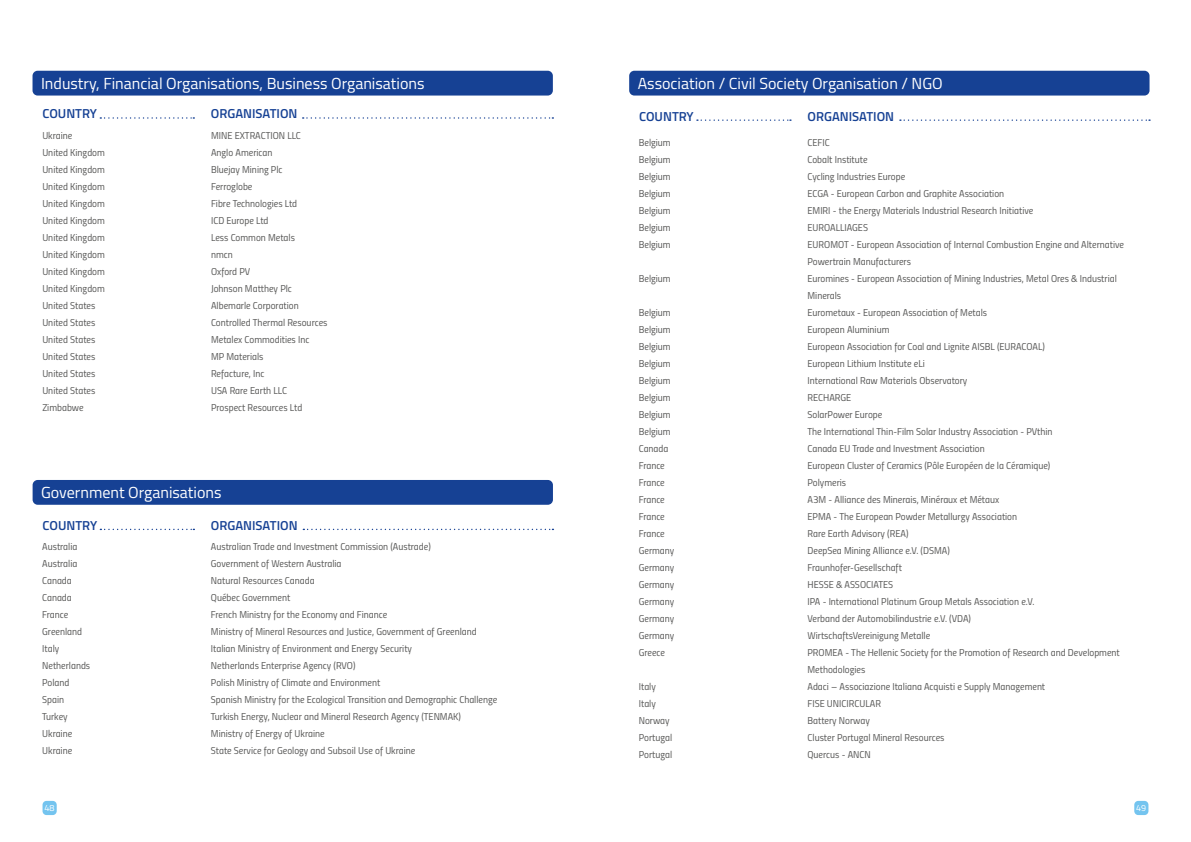
<style>
.page{position:relative;width:1191px;height:842px;background:#fff}
.page>*{position:absolute;margin:0;border:0;box-sizing:border-box;transform-origin:0 0}
.t1{font:16px "Titillium";color:#fff}
.t2{font:600 13px "Titillium";color:#164194}
.t3{font:10px/17px "Titillium Regular Upright";color:#575756}
.t4{font:9px "Titillium";color:#fff}
</style>
<div class="page">
<div style="left:629px;top:71px;width:520px;height:25px;background:#164194;border-radius:5px"></div>
<svg style="left:697px;top:119px;width:94px;height:2px"></svg>
<svg style="left:900px;top:119px;width:250px;height:2px"></svg>
<div style="left:33px;top:71px;width:520px;height:25px;background:#164194;border-radius:5px"></div>
<svg style="left:100px;top:117px;width:94px;height:2px"></svg>
<svg style="left:303px;top:117px;width:250px;height:2px"></svg>
<div style="left:33px;top:480px;width:520px;height:25px;background:#164194;border-radius:5px"></div>
<svg style="left:100px;top:529px;width:94px;height:1px"></svg>
<svg style="left:303px;top:529px;width:250px;height:1px"></svg>
<div style="left:43px;top:801px;width:14px;height:14px;background:#74c4ef;border-radius:4px"></div>
<div style="left:1134px;top:801px;width:14px;height:14px;background:#74c4ef;border-radius:4px"></div>
<h1 class="t1" style="left:41px;top:72px;width:385px">Industry, Financial Organisations, Business Organisations</h1>
<h1 class="t1" style="left:637px;top:72px;width:307px">Association / Civil Society Organisation / NGO</h1>
<h2 class="t2" style="left:42px;top:104px;width:56px">COUNTRY</h2>
<h2 class="t2" style="left:211px;top:104px;width:88px">ORGANISATION</h2>
<p class="t3" style="left:211px;top:127px;width:118px">MINE EXTRACTION LLC<br>Anglo American<br>Bluejay Mining Plc<br>Ferroglobe<br>Fibre Technologies Ltd<br>ICD Europe Ltd<br>Less Common Metals<br>nmcn<br>Oxford PV<br>Johnson Matthey Plc<br>Albemarle Corporation<br>Controlled Thermal Resources<br>Metalex Commodities Inc<br>MP Materials<br>Refacture, Inc<br>USA Rare Earth LLC<br>Prospect Resources Ltd</p>
<h2 class="t2" style="left:639px;top:106px;width:56px">COUNTRY</h2>
<h2 class="t2" style="left:807px;top:106px;width:88px">ORGANISATION</h2>
<p class="t3" style="left:42px;top:127px;width:64px">Ukraine<br>United Kingdom<br>United Kingdom<br>United Kingdom<br>United Kingdom<br>United Kingdom<br>United Kingdom<br>United Kingdom<br>United Kingdom<br>United Kingdom<br>United States<br>United States<br>United States<br>United States<br>United States<br>United States<br>Zimbabwe</p>
<p class="t3" style="left:639px;top:134px;width:33px;text-align:justify">Belgium Belgium Belgium Belgium Belgium Belgium Belgium</p>
<p class="t3" style="left:639px;top:270px;width:33px">Belgium</p>
<p class="t3" style="left:639px;top:304px;width:37px">Belgium<br>Belgium<br>Belgium<br>Belgium<br>Belgium<br>Belgium<br>Belgium<br>Belgium<br>Canada<br>France<br>France<br>France<br>France<br>France<br>Germany<br>Germany<br>Germany<br>Germany<br>Germany<br>Germany<br>Greece</p>
<p class="t3" style="left:639px;top:678px;width:35px">Italy<br>Italy<br>Norway<br>Portugal<br>Portugal</p>
<p class="t3" style="left:807px;top:134px;width:318px">CEFIC<br>Cobalt Institute<br>Cycling Industries Europe<br>ECGA - European Carbon and Graphite Association<br>EMIRI - the Energy Materials Industrial Research Initiative<br>EUROALLIAGES<br>EUROMOT - European Association of Internal Combustion Engine and Alternative Powertrain Manufacturers<br>Euromines - European Association of Mining Industries, Metal Ores &amp; Industrial Minerals<br>Eurometaux - European Association of Metals<br>European Aluminium<br>European Association for Coal and Lignite AISBL (EURACOAL)<br>European Lithium Institute eLi<br>International Raw Materials Observatory<br>RECHARGE<br>SolarPower Europe<br>The International Thin-Film Solar Industry Association - PVthin<br>Canada EU Trade and Investment Association<br>European Cluster of Ceramics (Pôle Européen de la Céramique)<br>Polymeris<br>A3M - Alliance des Minerais, Minéraux et Métaux<br>EPMA - The European Powder Metallurgy Association<br>Rare Earth Advisory (REA)<br>DeepSea Mining Alliance e.V. (DSMA)<br>Fraunhofer-Gesellschaft<br>HESSE &amp; ASSOCIATES<br>IPA - International Platinum Group Metals Association e.V.<br>Verband der Automobilindustrie e.V. (VDA)<br>WirtschaftsVereinigung Metalle<br>PROMEA - The Hellenic Society for the Promotion of Research and Development Methodologies<br>Adaci – Associazione Italiana Acquisti e Supply Management<br>FISE UNICIRCULAR<br>Battery Norway<br>Cluster Portugal Mineral Resources<br>Quercus - ANCN</p>
<h1 class="t1" style="left:41px;top:481px;width:182px">Government Organisations</h1>
<h2 class="t2" style="left:43px;top:515px;width:56px">COUNTRY</h2>
<h2 class="t2" style="left:211px;top:515px;width:88px">ORGANISATION</h2>
<p class="t3" style="left:211px;top:537px;width:288px">Australian Trade and Investment Commission (Austrade)<br>Government of Western Australia<br>Natural Resources Canada<br>Québec Government<br>French Ministry for the Economy and Finance<br>Ministry of Mineral Resources and Justice, Government of Greenland Italian Ministry of Environment and Energy Security<br>Netherlands Enterprise Agency (RVO)<br>Polish Ministry of Climate and Environment<br>Spanish Ministry for the Ecological Transition and Demographic Challenge Turkish Energy, Nuclear and Mineral Research Agency (TENMAK)<br>Ministry of Energy of Ukraine<br>State Service for Geology and Subsoil Use of Ukraine</p>
<p class="t3" style="left:42px;top:537px;width:50px">Australia<br>Australia<br>Canada<br>Canada<br>France<br>Greenland<br>Italy<br>Netherlands<br>Poland<br>Spain<br>Turkey<br>Ukraine<br>Ukraine</p>
<p class="t4" style="left:44px;top:802px;width:12px">48</p>
<p class="t4" style="left:1136px;top:802px;width:12px">49</p>
</div>
